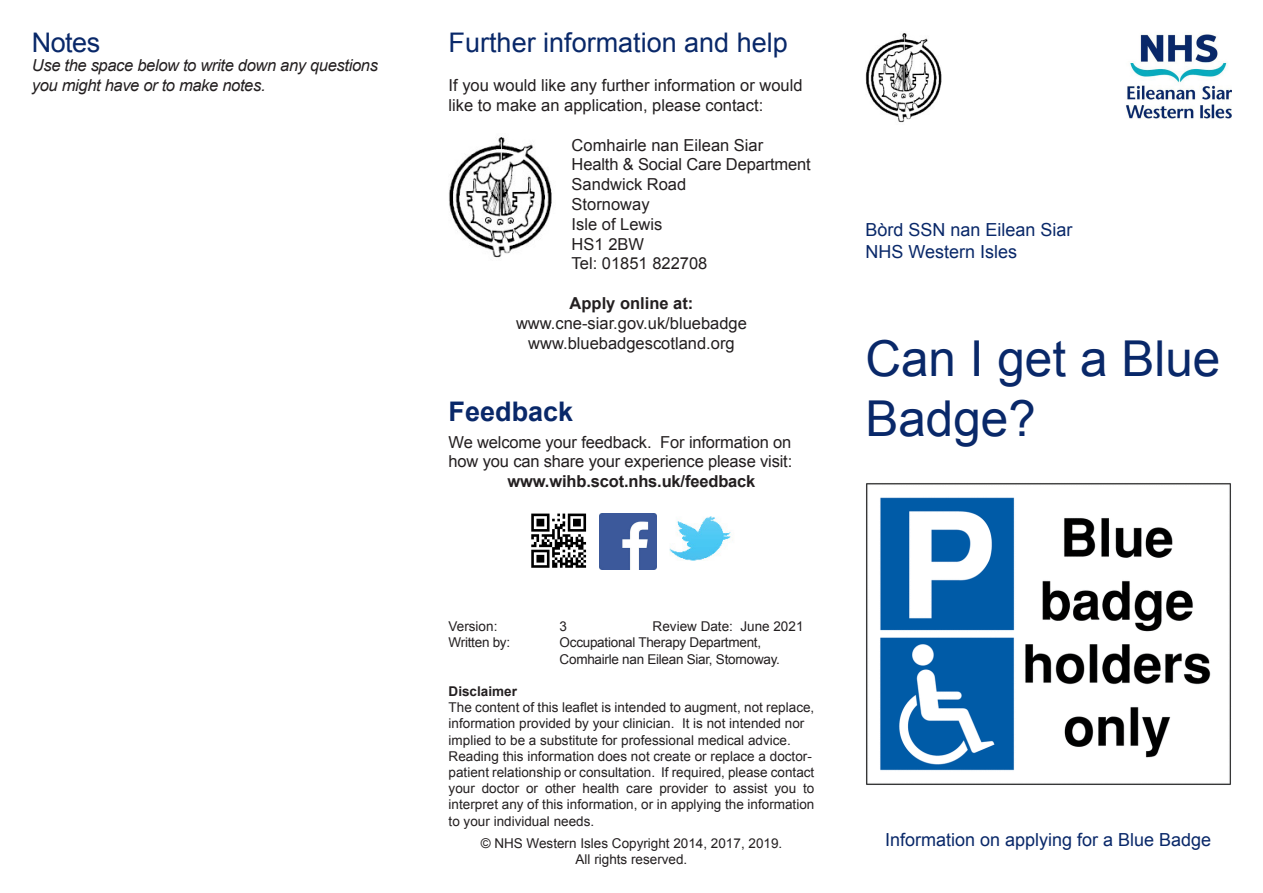
<style>
.page{position:relative;width:1263px;height:893px;background:#fff}
.page>*{position:absolute;margin:0;border:0;box-sizing:border-box;transform-origin:0 0}
.t1{font:49.5px/59.4px "Arial";color:#092869}
.t2{font:27px "Arial";color:#092869}
.t3{font:700 27px "Arial";color:#092869}
.t4{font:18px "Arial";color:#092869}
.t5{font:16.5px/19.8px "Arial";color:#231f20}
.t6{font:italic 16.5px/19.8px "Arial";letter-spacing:-.02em;color:#231f20}
.t7{font:700 16.5px "Arial";letter-spacing:-.01em;color:#231f20}
.t8{font:13.5px/16.2px "Arial";color:#231f20}
.t9{font:13.5px "Arial";letter-spacing:-.02em;color:#231f20}
.t10{font:700 13.5px "Arial";color:#231f20}
</style>
<div class="page">
<img style="left:1126px;top:34px;width:105px;height:85px">
<img style="left:866px;top:483px;width:365px;height:302px">
<img style="left:669px;top:516px;width:64px;height:45px">
<img style="left:531px;top:513px;width:56px;height:55px">
<img style="left:600px;top:513px;width:57px;height:57px">
<img style="left:449px;top:137px;width:103px;height:121px">
<img style="left:865px;top:33px;width:77px;height:90px">
<p class="t2" style="left:32px;top:24px;width:70px">Notes</p>
<p class="t6" style="left:32px;top:56px;width:348px">Use the space below to write down any questions you might have or to make notes.</p>
<p class="t2" style="left:449px;top:24px;width:341px">Further information and help</p>
<p class="t5" style="left:449px;top:76px;width:355px">If you would like any further information or would like to make an application, please contact:</p>
<p class="t5" style="left:572px;top:135px;width:193px">Comhairle nan Eilean Siar</p>
<p class="t5" style="left:572px;top:155px;width:240px">Health &amp; Social Care Department</p>
<p class="t5" style="left:572px;top:175px;width:116px">Sandwick Road</p>
<p class="t5" style="left:572px;top:194px;width:79px">Stornoway</p>
<p class="t5" style="left:572px;top:214px;width:92px">Isle of Lewis</p>
<p class="t5" style="left:572px;top:234px;width:74px">HS1 2BW</p>
<p class="t5" style="left:572px;top:254px;width:137px">Tel: 01851 822708</p>
<p class="t7" style="left:570px;top:292px;width:125px">Apply online at:</p>
<p class="t5" style="left:516px;top:313px;width:232px">www.cne-siar.gov.uk/bluebadge</p>
<p class="t5" style="left:528px;top:333px;width:208px">www.bluebadgescotland.org</p>
<p class="t3" style="left:449px;top:393px;width:126px">Feedback</p>
<p class="t5" style="left:449px;top:432px;width:345px">We welcome your feedback. For information on how you can share your experience please visit:</p>
<p class="t7" style="left:508px;top:470px;width:249px">www.wihb.scot.nhs.uk/feedback</p>
<p class="t4" style="left:865px;top:218px;width:209px">Bòrd SSN nan Eilean Siar</p>
<p class="t4" style="left:865px;top:240px;width:153px">NHS Western Isles</p>
<p class="t1" style="left:865px;top:330px;width:356px">Can I get a Blue<br>Badge?</p>
<p class="t8" style="left:449px;top:618px;width:50px">Version:</p>
<p class="t8" style="left:560px;top:618px;width:9px">3</p>
<p class="t8" style="left:653px;top:618px;width:152px">Review Date: June 2021</p>
<p class="t9" style="left:449px;top:634px;width:63px">Written by:</p>
<p class="t9" style="left:560px;top:634px;width:203px">Occupational Therapy Department,</p>
<p class="t9" style="left:560px;top:650px;width:222px">Comhairle nan Eilean Siar, Stornoway.</p>
<p class="t10" style="left:449px;top:682px;width:70px">Disclaimer</p>
<p class="t8" style="left:449px;top:699px;width:367px">The content of this leaflet is intended to augment, not replace, information provided by your clinician. It is not intended nor</p>
<p class="t8" style="left:449px;top:732px;width:344px">implied to be a substitute for professional medical advice.</p>
<p class="t8" style="left:449px;top:748px;width:365px">Reading this information does not create or replace a doctor-</p>
<p class="t8" style="left:449px;top:764px;width:367px;text-align:justify">patient relationship or consultation. If required, please contact your doctor or other health care provider to assist you to interpret any of this information, or in applying the information to your individual needs.</p>
<p class="t8" style="left:481px;top:835px;width:303px">© NHS Western Isles Copyright 2014, 2017, 2019.</p>
<p class="t8" style="left:576px;top:851px;width:113px">All rights reserved.</p>
<p class="t4" style="left:885px;top:827px;width:328px">Information on applying for a Blue Badge</p>
</div>
